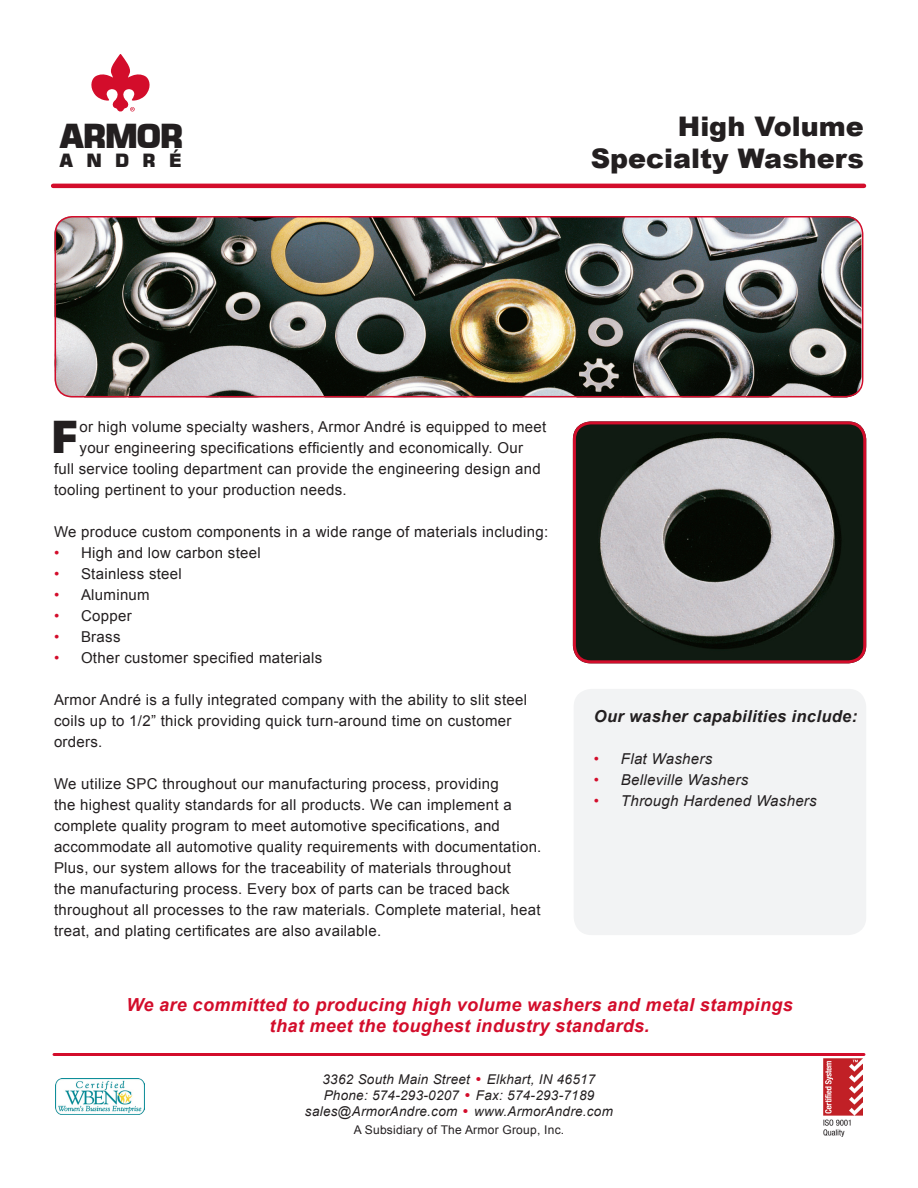
<style>
.page{position:relative;width:918px;height:1188px;background:#fff}
.page>*{position:absolute;margin:0;border:0;box-sizing:border-box;transform-origin:0 0}
.Body_Copy{font:43.95px "Square 721 Blk";color:#231f20}
.t1{font:33px "Square 721 Blk";letter-spacing:-.08em;color:#231f20}
.t2{font:900 27px/32.4px "Arial";color:#231f20;text-align:right}
.t3{font:18.3px "Square 721 Blk";letter-spacing:.7em;color:#231f20}
.Footnote{font:italic 700 18px "Arial";letter-spacing:.02em;color:#d30d2b}
.Body_Copy-2{font:italic 700 16.5px "Arial";letter-spacing:.02em;color:#231f20}
.Body_Copy-3{font:15px/21px "Arial";letter-spacing:.02em;color:#231f20}
.t4{font:italic 15px "Arial";letter-spacing:.02em;color:#231f20}
.t5{font:italic 13.5px/16.2px "Arial";letter-spacing:.02em;color:#231f20;text-align:center}
.t6{font:12px "Arial";letter-spacing:.02em;color:#231f20}
.s1{color:#d30d2b}
.s2{font-family:"Century Gothic";font-style:normal;color:#d30d2b}
</style>
<div class="page">
<svg style="left:91px;top:54px;width:59px;height:57px"></svg>
<hr style="left:53px;top:184px;width:811px;height:4px;background:#d30d2b">
<hr style="left:54px;top:1053px;width:810px;height:3px;background:#d30d2b">
<img style="left:55px;top:1078px;width:90px;height:36px">
<img style="left:824px;top:1058px;width:39px;height:78px">
<img style="left:55px;top:216px;width:806px;height:181px">
<div style="left:55px;top:216px;width:808px;height:181px;border:2px solid #d30d2b;border-radius:17px"></div>
<div style="left:574px;top:689px;width:292px;height:246px;background:#f2f3f4;border-radius:18px"></div>
<img style="left:573px;top:422px;width:293px;height:241px">
<div style="left:573px;top:421px;width:293px;height:242px;border:3px solid #d30d2b;border-radius:17px"></div>
<h2 class="t1" style="left:59px;top:116px;width:126px">ARMOR</h2>
<h3 class="t2" style="left:591px;top:109px;width:275px">High Volume<br>Specialty Washers</h3>
<p class="t3" style="left:59px;top:149px;width:124px">ANDRÉ</p>
<p class="Body_Copy" style="left:50px;top:411px;width:30px">F</p>
<p class="Body_Copy-3" style="left:80px;top:417px;width:468px">or high volume specialty washers, Armor André is equipped to meet</p>
<p class="Body_Copy-3" style="left:80px;top:438px;width:445px">your engineering specifications efficiently and economically. Our</p>
<p class="Body_Copy-3" style="left:54px;top:459px;width:488px">full service tooling department can provide the engineering design and</p>
<p class="Body_Copy-3" style="left:54px;top:480px;width:294px">tooling pertinent to your production needs.</p>
<p class="Body_Copy-3" style="left:54px;top:522px;width:496px">We produce custom components in a wide range of materials including:</p>
<p class="Body_Copy-3" style="left:54px;top:543px;width:208px"><span class="s1">•</span> High and low carbon steel</p>
<p class="Body_Copy-3" style="left:54px;top:564px;width:129px"><span class="s1">•</span> Stainless steel</p>
<p class="Body_Copy-3" style="left:54px;top:585px;width:97px"><span class="s1">•</span> Aluminum</p>
<p class="Body_Copy-3" style="left:54px;top:606px;width:79px"><span class="s1">•</span> Copper</p>
<p class="Body_Copy-3" style="left:54px;top:627px;width:68px"><span class="s1">•</span> Brass</p>
<p class="Body_Copy-3" style="left:54px;top:648px;width:270px"><span class="s1">•</span> Other customer specified materials</p>
<p class="Body_Copy-3" style="left:54px;top:690px;width:475px">Armor André is a fully integrated company with the ability to slit steel coils up to 1/2” thick providing quick turn-around time on customer orders.</p>
<p class="Body_Copy-3" style="left:54px;top:774px;width:489px">We utilize SPC throughout our manufacturing process, providing<br>the highest quality standards for all products. We can implement a complete quality program to meet automotive specifications, and accommodate all automotive quality requirements with documentation.<br>Plus, our system allows for the traceability of materials throughout<br>the manufacturing process. Every box of parts can be traced back throughout all processes to the raw materials. Complete material, heat treat, and plating certificates are also available.</p>
<p class="Body_Copy-2" style="left:594px;top:705px;width:265px">Our washer capabilities include:</p>
<p class="t4" style="left:594px;top:749px;width:120px"><span class="s1">•</span> Flat Washers</p>
<p class="t4" style="left:594px;top:770px;width:156px"><span class="s1">•</span> Belleville Washers</p>
<p class="t4" style="left:594px;top:791px;width:224px"><span class="s1">•</span> Through Hardened Washers</p>
<p class="Footnote" style="left:126px;top:993px;width:668px">We are committed to producing high volume washers and metal stampings</p>
<p class="Footnote" style="left:270px;top:1014px;width:381px">that meet the toughest industry standards.</p>
<p class="t5" style="left:305px;top:1071px;width:310px">3362 South Main Street <span class="s2">•</span> Elkhart, IN 46517<br>Phone: 574-293-0207 <span class="s2">•</span> Fax: 574-293-7189 sales@ArmorAndre.com <span class="s2">•</span> www.ArmorAndre.com</p>
<p class="t6" style="left:354px;top:1122px;width:212px">A Subsidiary of The Armor Group, Inc.</p>
</div>
